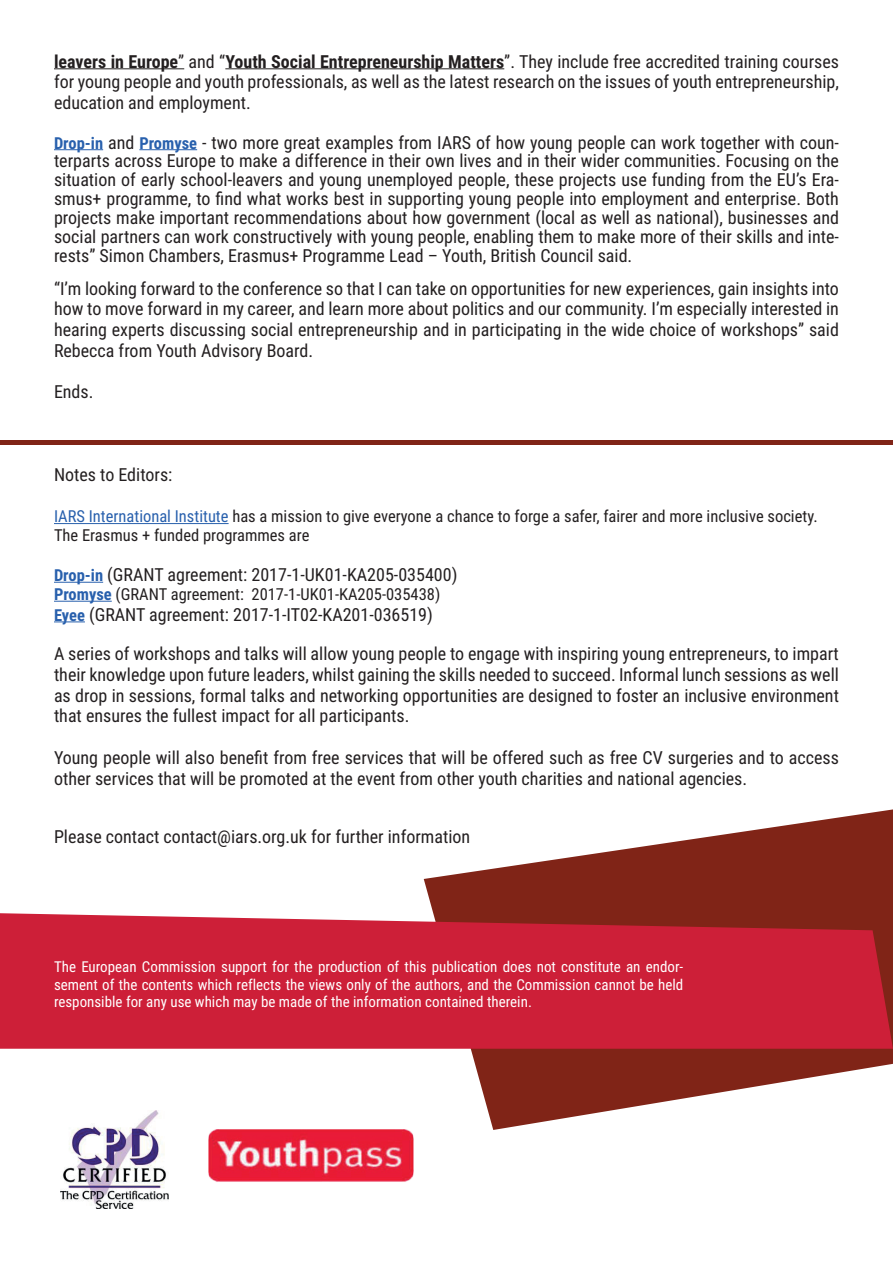
<style>
.page{position:relative;width:893px;height:1263px;background:#fff}
.page>*{position:absolute;margin:0;border:0;box-sizing:border-box;transform-origin:0 0}
.t1{font:18px/20.7px "Roboto Condensed";color:#231f20;text-align:justify}
.t2{font:16.5px/18.9px "Roboto Condensed";color:#231f20}
.t3{font:15px/17.2px "Roboto Condensed";color:#fff;text-align:justify}
.s1{font-weight:700}
.s2{font-weight:700;font-size:16.5px;color:#2860ad}
.s3{color:#2860ad}
.s4{font-weight:700;color:#2860ad}
</style>
<div class="page">
<hr style="left:54px;top:68px;width:130px;height:1px;background:#231f20">
<hr style="left:225px;top:68px;width:279px;height:1px;background:#231f20">
<hr style="left:54px;top:149px;width:49px;height:1px;background:#2860ad">
<hr style="left:139px;top:149px;width:58px;height:1px;background:#2860ad">
<hr style="left:54px;top:523px;width:175px;height:1px;background:#2860ad">
<hr style="left:54px;top:582px;width:49px;height:1px;background:#2860ad">
<hr style="left:54px;top:601px;width:58px;height:1px;background:#2860ad">
<hr style="left:54px;top:621px;width:31px;height:1px;background:#2860ad">
<svg style="left:424px;top:809px;width:469px;height:321px;fill:#802417"></svg>
<svg style="left:0;top:913px;width:893px;height:136px;background:#c92339"></svg>
<img style="left:60px;top:1110px;width:108px;height:99px">
<img style="left:208px;top:1130px;width:206px;height:52px">
<hr style="left:0;top:440px;width:893px;height:4px;background:#802417">
<p class="t1" style="left:54px;top:50px;width:786px"><span class="s1">leavers in Europe</span>” and “<span class="s1">Youth Social Entrepreneurship Matters</span>”. They include free accredited training courses for young people and youth professionals, as well as the latest research on the issues of youth entrepreneurship, education and employment.</p>
<p class="t1" style="left:54px;top:132px;width:786px;line-height:18.9px"><span class="s2">Drop-in</span> and <span class="s2">Promyse</span> - two more great examples from IARS of how young people can work together with coun&shy;terparts across Europe to make a difference in their own lives and in their wider communities. Focusing on the situation of early school-leavers and young unemployed people, these projects use funding from the EU’s Era&shy;smus+ programme, to find what works best in supporting young people into employment and enterprise. Both projects make important recommendations about how government (local as well as national), businesses and social partners can work constructively with young people, enabling them to make more of their skills and inte&shy;rests” Simon Chambers, Erasmus+ Programme Lead – Youth, British Council said.</p>
<p class="t1" style="left:54px;top:277px;width:786px">“I’m looking forward to the conference so that I can take on opportunities for new experiences, gain insights into how to move forward in my career, and learn more about politics and our community. I’m especially interested in hearing experts discussing social entrepreneurship and in participating in the wide choice of workshops” said Rebecca from Youth Advisory Board.</p>
<p class="t1" style="left:54px;top:381px;width:41px">Ends.</p>
<p class="t1" style="left:54px;top:463px;width:120px">Notes to Editors:</p>
<p class="t2" style="left:54px;top:506px;width:765px"><span class="s3">IARS International Institute</span> has a mission to give everyone a chance to forge a safer, fairer and more inclusive society.<br>The Erasmus + funded programmes are</p>
<p class="t1" style="left:54px;top:564px;width:405px"><span class="s2">Drop-in</span> (GRANT agreement: 2017-1-UK01-KA205-035400)</p>
<p class="t2" style="left:54px;top:584px;width:388px"><span class="s4">Promyse</span> (GRANT agreement: 2017-1-UK01-KA205-035438)</p>
<p class="t1" style="left:54px;top:603px;width:380px"><span class="s2">Eyee</span> (GRANT agreement: 2017-1-IT02-KA201-036519)</p>
<p class="t1" style="left:54px;top:643px;width:786px">A series of workshops and talks will allow young people to engage with inspiring young entrepreneurs, to impart their knowledge upon future leaders, whilst gaining the skills needed to succeed. Informal lunch sessions as well as drop in sessions, formal talks and networking opportunities are designed to foster an inclusive environment that ensures the fullest impact for all participants.</p>
<p class="t1" style="left:54px;top:746px;width:786px">Young people will also benefit from free services that will be offered such as free CV surgeries and to access other services that will be promoted at the event from other youth charities and national agencies.</p>
<p class="t1" style="left:54px;top:826px;width:418px">Please contact contact@iars.org.uk for further information</p>
<p class="t3" style="left:54px;top:958px;width:631px">The European Commission support for the production of this publication does not constitute an endor&shy;sement of the contents which reflects the views only of the authors, and the Commission cannot be held responsible for any use which may be made of the information contained therein.</p>
</div>
